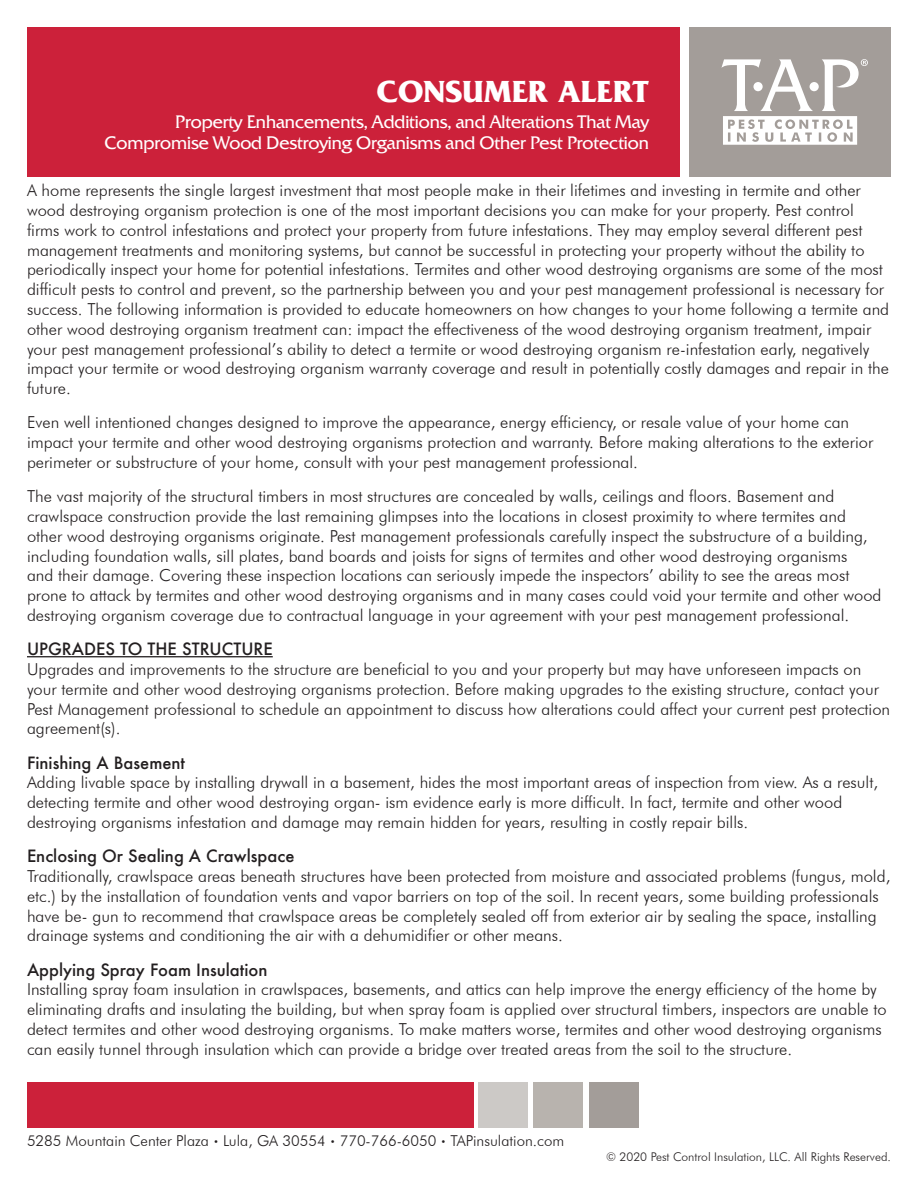
<style>
.page{position:relative;width:918px;height:1188px;background:#fff}
.page>*{position:absolute;margin:0;border:0;box-sizing:border-box;transform-origin:0 0}
.t1{font:700 32.1px "France";color:#fff}
.t2{font:18px "Friz Quadrata C";color:#fff}
.t3{font:300 16.5px "Futura BT";color:#231f20}
.t4{font:500 16.5px "Futura";color:#231f20}
.t5{font:300 15px "Futura BT";color:#231f20}
.t6{font:300 12px "Futura BT";color:#231f20}
.s1{font-size:9px}
</style>
<div class="page">
<div style="left:27px;top:1082px;width:446px;height:46px;background:#cc213a"></div>
<div style="left:478px;top:1082px;width:50px;height:46px;background:#ccc9c6"></div>
<div style="left:534px;top:1082px;width:49px;height:46px;background:#b8b3ae"></div>
<div style="left:589px;top:1082px;width:49px;height:46px;background:#a39d99"></div>
<div style="left:27px;top:27px;width:652px;height:150px;background:#cc213a"></div>
<div style="left:690px;top:27px;width:201px;height:150px;background:#a39d99"></div>
<svg style="left:721px;top:59px;width:147px;height:86px"></svg>
<hr style="left:27px;top:656px;width:246px;height:1px;background:#231f20">
<p class="t1" style="left:377px;top:73px;width:274px">CONSUMER ALERT</p>
<p class="t2" style="left:175px;top:111px;width:475px">Property Enhancements, Additions, and Alterations That May</p>
<p class="t2" style="left:104px;top:133px;width:546px">Compromise Wood Destroying Organisms and Other Pest Protection</p>
<p class="t3" style="left:27px;top:180px;width:835px">A home represents the single largest investment that most people make in their lifetimes and investing in termite and other</p>
<p class="t3" style="left:27px;top:200px;width:828px">wood destroying organism protection is one of the most important decisions you can make for your property. Pest control</p>
<p class="t3" style="left:27px;top:220px;width:837px">firms work to control infestations and protect your property from future infestations. They may employ several different pest</p>
<p class="t3" style="left:27px;top:240px;width:839px">management treatments and monitoring systems, but cannot be successful in protecting your property without the ability to</p>
<p class="t3" style="left:27px;top:259px;width:858px">periodically inspect your home for potential infestations. Termites and other wood destroying organisms are some of the most</p>
<p class="t3" style="left:27px;top:279px;width:859px">difficult pests to control and prevent, so the partnership between you and your pest management professional is necessary for</p>
<p class="t3" style="left:27px;top:299px;width:864px">success. The following information is provided to educate homeowners on how changes to your home following a termite and</p>
<p class="t3" style="left:27px;top:319px;width:846px">other wood destroying organism treatment can: impact the effectiveness of the wood destroying organism treatment, impair</p>
<p class="t3" style="left:27px;top:339px;width:844px">your pest management professional’s ability to detect a termite or wood destroying organism re-infestation early, negatively</p>
<p class="t3" style="left:27px;top:358px;width:863px">impact your termite or wood destroying organism warranty coverage and result in potentially costly damages and repair in the</p>
<p class="t3" style="left:27px;top:378px;width:45px">future.</p>
<p class="t3" style="left:27px;top:412px;width:824px">Even well intentioned changes designed to improve the appearance, energy efficiency, or resale value of your home can</p>
<p class="t3" style="left:27px;top:432px;width:848px">impact your termite and other wood destroying organisms protection and warranty. Before making alterations to the exterior</p>
<p class="t3" style="left:27px;top:452px;width:613px">perimeter or substructure of your home, consult with your pest management professional.</p>
<p class="t3" style="left:27px;top:486px;width:809px">The vast majority of the structural timbers in most structures are concealed by walls, ceilings and floors. Basement and</p>
<p class="t3" style="left:27px;top:506px;width:821px">crawlspace construction provide the last remaining glimpses into the locations in closest proximity to where termites and</p>
<p class="t3" style="left:27px;top:526px;width:842px">other wood destroying organisms originate. Pest management professionals carefully inspect the substructure of a building,</p>
<p class="t3" style="left:27px;top:546px;width:822px">including foundation walls, sill plates, band boards and joists for signs of termites and other wood destroying organisms</p>
<p class="t3" style="left:27px;top:565px;width:824px">and their damage. Covering these inspection locations can seriously impede the inspectors’ ability to see the areas most</p>
<p class="t3" style="left:27px;top:585px;width:856px">prone to attack by termites and other wood destroying organisms and in many cases could void your termite and other wood</p>
<p class="t3" style="left:27px;top:605px;width:824px">destroying organism coverage due to contractual language in your agreement with your pest management professional.</p>
<p class="t4" style="left:27px;top:638px;width:247px">UPGRADES TO THE STRUCTURE</p>
<p class="t3" style="left:27px;top:659px;width:836px">Upgrades and improvements to the structure are beneficial to you and your property but may have unforeseen impacts on</p>
<p class="t3" style="left:27px;top:679px;width:853px">your termite and other wood destroying organisms protection. Before making upgrades to the existing structure, contact your</p>
<p class="t3" style="left:27px;top:699px;width:865px">Pest Management professional to schedule an appointment to discuss how alterations could affect your current pest protection</p>
<p class="t3" style="left:27px;top:718px;width:95px">agreement(s).</p>
<p class="t4" style="left:27px;top:751px;width:160px">Finishing A Basement</p>
<p class="t3" style="left:27px;top:772px;width:853px">Adding livable space by installing drywall in a basement, hides the most important areas of inspection from view. As a result,</p>
<p class="t3" style="left:27px;top:792px;width:817px">detecting termite and other wood destroying organ- ism evidence early is more difficult. In fact, termite and other wood</p>
<p class="t3" style="left:27px;top:812px;width:723px">destroying organisms infestation and damage may remain hidden for years, resulting in costly repair bills.</p>
<p class="t4" style="left:27px;top:845px;width:269px">Enclosing Or Sealing A Crawlspace</p>
<p class="t3" style="left:27px;top:866px;width:865px">Traditionally, crawlspace areas beneath structures have been protected from moisture and associated problems (fungus, mold,</p>
<p class="t3" style="left:27px;top:886px;width:853px">etc.) by the installation of foundation vents and vapor barriers on top of the soil. In recent years, some building professionals</p>
<p class="t3" style="left:27px;top:906px;width:851px">have be- gun to recommend that crawlspace areas be completely sealed off from exterior air by sealing the space, installing</p>
<p class="t3" style="left:27px;top:925px;width:537px">drainage systems and conditioning the air with a dehumidifier or other means.</p>
<p class="t4" style="left:27px;top:958px;width:242px">Applying Spray Foam Insulation</p>
<p class="t3" style="left:27px;top:979px;width:851px">Installing spray foam insulation in crawlspaces, basements, and attics can help improve the energy efficiency of the home by</p>
<p class="t3" style="left:27px;top:999px;width:861px">eliminating drafts and insulating the building, but when spray foam is applied over structural timbers, inspectors are unable to</p>
<p class="t3" style="left:27px;top:1019px;width:856px">detect termites and other wood destroying organisms. To make matters worse, termites and other wood destroying organisms</p>
<p class="t3" style="left:27px;top:1039px;width:767px">can easily tunnel through insulation which can provide a bridge over treated areas from the soil to the structure.</p>
<p class="t5" style="left:27px;top:1132px;width:539px">5285 Mountain Center Plaza <span class="s1">•</span> Lula, GA 30554 <span class="s1">•</span> 770-766-6050 <span class="s1">•</span> TAPinsulation.com</p>
<p class="t6" style="left:606px;top:1149px;width:286px">© 2020 Pest Control Insulation, LLC. All Rights Reserved.</p>
</div>
